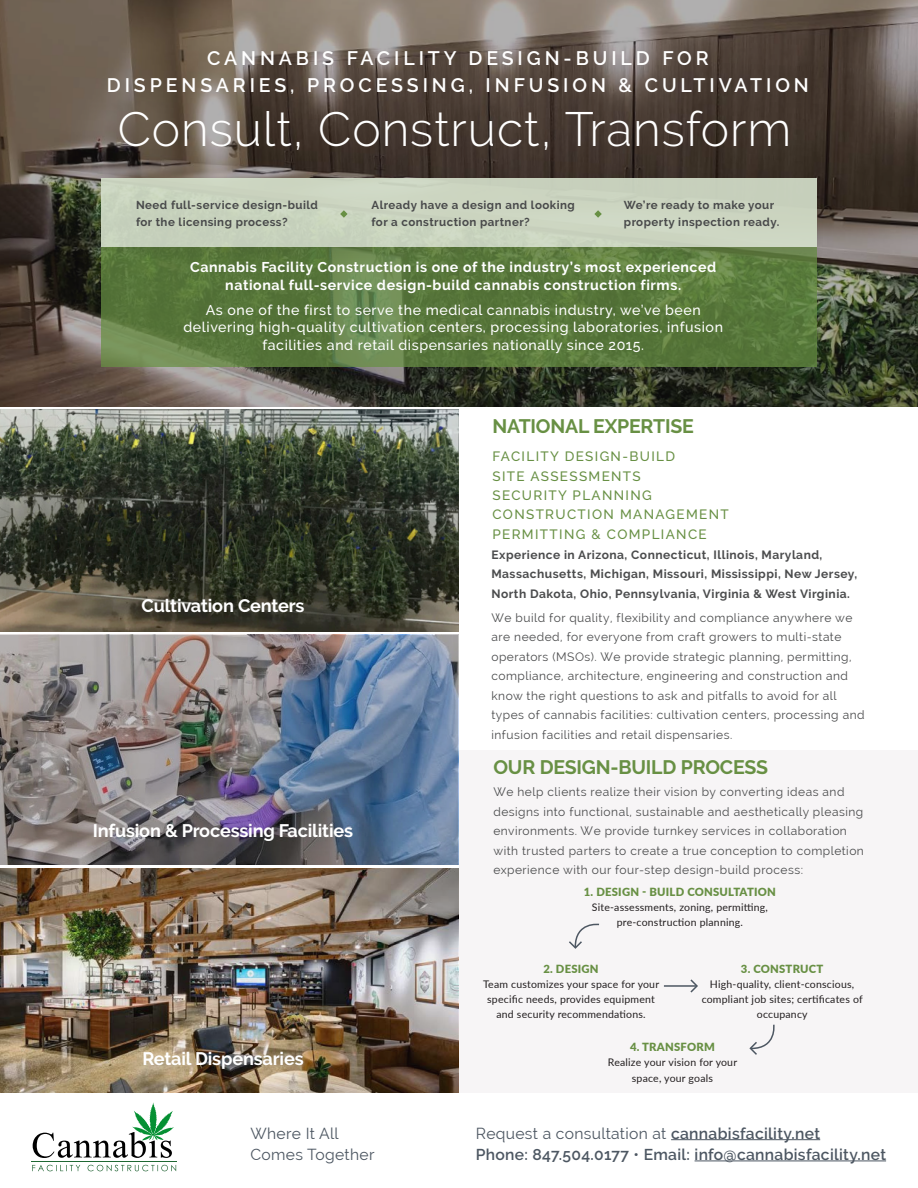
<style>
.page{position:relative;width:918px;height:1188px;background:#fff}
.page>*{position:absolute;margin:0;border:0;box-sizing:border-box;transform-origin:0 0}
.t1{font:300 48px "Raleway";letter-spacing:.02em;color:#fff}
.t2{font:600 19.5px "Raleway";letter-spacing:.2em;color:#fff}
.t3{font:700 19.5px "Raleway";letter-spacing:-.01em;color:#689044}
.t4{font:700 18.15px "Raleway";letter-spacing:-.01em;color:#fff}
.t5{font:600 15.6px/21.1px "Raleway";letter-spacing:.02em;color:#4d5762}
.t6{font:15.6px/21.1px "Raleway";letter-spacing:.02em;color:#4d5762}
.t7{font:500 14.1px/17.5px "Raleway";letter-spacing:.04em;color:#fff;text-align:center}
.t8{font:700 14.1px/17.5px "Raleway";letter-spacing:.04em;color:#fff;text-align:center}
.t9{font:500 13.5px/19.4px "Raleway";letter-spacing:.1em;color:#689044}
.t10{font:12px/19.5px "Raleway";letter-spacing:.04em;color:#4b4c4d}
.t11{font:700 12px/19.5px "Raleway";letter-spacing:.04em;color:#4b4c4d}
.t12{font:700 11.55px/16.6px "Raleway";letter-spacing:.04em;color:#494a4b}
.t13{font:900 11.25px "Lato";letter-spacing:.02em;color:#689044}
.t14{font:10.5px/15px "Lato";letter-spacing:.02em;color:#231f20;text-align:center}
.s1{font-weight:400}
.s2{font-weight:500}
</style>
<div class="page">
<div style="left:459px;top:750px;width:459px;height:343px;background:#f3f0f1"></div>
<svg style="left:0;top:0;width:918px;height:407px;background:#584f45"></svg>
<img style="left:0;top:410px;width:459px;height:221px">
<img style="left:0;top:635px;width:458px;height:230px">
<svg style="left:101px;top:264px;width:716px;height:103px;background:#5b7a3f"></svg>
<div style="left:93px;top:178px;width:732px;height:86px;background:#231f20;opacity:.1"></div>
<div style="left:101px;top:178px;width:716px;height:69px;background:#cad4bf"></div>
<svg style="left:340px;top:210px;width:8px;height:8px"></svg>
<svg style="left:594px;top:210px;width:8px;height:8px"></svg>
<img style="left:0;top:869px;width:458px;height:224px">
<svg style="left:569px;top:923px;width:30px;height:26px"></svg>
<svg style="left:749px;top:1024px;width:26px;height:31px"></svg>
<svg style="left:690px;top:979px;width:8px;height:14px"></svg>
<hr style="left:664px;top:985px;width:33px;height:2px;background:#4d5762">
<hr style="left:671px;top:1139px;width:149px;height:1px;background:#4d5762">
<hr style="left:695px;top:1161px;width:191px;height:1px;background:#4d5762">
<svg style="left:32px;top:1165px;width:144px;height:6px"></svg>
<svg style="left:33px;top:1102px;width:141px;height:56px"></svg>
<hr style="left:31px;top:1161px;width:145px;height:1px;background:#1f6833">
<p class="t2" style="left:207px;top:47px;width:503px">CANNABIS FACILITY DESIGN-BUILD FOR</p>
<p class="t2" style="left:107px;top:74px;width:704px">DISPENSARIES, PROCESSING, INFUSION &amp; CULTIVATION</p>
<p class="t1" style="left:118px;top:101px;width:675px">Consult, Construct, Transform</p>
<p class="t12" style="left:136px;top:197px;width:183px">Need full-service design-build</p>
<p class="t12" style="left:136px;top:213px;width:153px">for the licensing process?</p>
<p class="t8" style="left:190px;top:258px;width:528px">Cannabis Facility Construction is one of the industry’s most experienced national full-service design-build cannabis construction firms.</p>
<p class="t7" style="left:183px;top:301px;width:541px">As one of the first to serve the medical cannabis industry, we’ve been delivering high-quality cultivation centers, processing laboratories, infusion facilities and retail dispensaries nationally since 2015.</p>
<p class="t12" style="left:372px;top:197px;width:205px">Already have a design and looking for a construction partner?</p>
<p class="t12" style="left:624px;top:197px;width:157px">We’re ready to make your property inspection ready.</p>
<p class="t4" style="left:141px;top:595px;width:165px">Cultivation Centers</p>
<p class="t4" style="left:93px;top:820px;width:262px">Infusion &amp; Processing Facilities</p>
<p class="t4" style="left:142px;top:1048px;width:163px">Retail Dispensaries</p>
<p class="t6" style="left:251px;top:1122px;width:125px">Where It All<br>Comes Together</p>
<p class="t3" style="left:492px;top:415px;width:203px">NATIONAL EXPERTISE</p>
<p class="t9" style="left:492px;top:447px;width:184px">FACILITY DESIGN-BUILD</p>
<p class="t9" style="left:492px;top:466px;width:238px">SITE ASSESSMENTS<br>SECURITY PLANNING<br>CONSTRUCTION MANAGEMENT<br>PERMITTING &amp; COMPLIANCE</p>
<p class="t11" style="left:491px;top:545px;width:367px">Experience in Arizona, Connecticut, Illinois, Maryland,<br>Massachusetts, Michigan, Missouri, Mississippi, New Jersey,<br>North Dakota, Ohio, Pennsylvania, Virginia &amp; West Virginia.</p>
<p class="t10" style="left:491px;top:608px;width:375px">We build for quality, flexibility and compliance anywhere we are needed, for everyone from craft growers to multi-state operators (MSOs). We provide strategic planning, permitting, compliance, architecture, engineering and construction and know the right questions to ask and pitfalls to avoid for all types of cannabis facilities: cultivation centers, processing and infusion facilities and retail dispensaries.</p>
<p class="t3" style="left:493px;top:756px;width:276px">OUR DESIGN-BUILD PROCESS</p>
<p class="t10" style="left:493px;top:782px;width:372px">We help clients realize their vision by converting ideas and designs into functional, sustainable and aesthetically pleasing environments. We provide turnkey services in collaboration with trusted parters to create a true conception to completion experience with our four-step design-build process:</p>
<p class="t13" style="left:584px;top:884px;width:194px">1. DESIGN - BUILD CONSULTATION</p>
<p class="t14" style="left:592px;top:899px;width:178px">Site-assessments, zoning, permitting, pre-construction planning.</p>
<p class="t13" style="left:543px;top:960px;width:57px">2. DESIGN</p>
<p class="t14" style="left:483px;top:976px;width:178px">Team customizes your space for your specific needs, provides equipment and security recommendations.</p>
<p class="t13" style="left:741px;top:960px;width:84px">3. CONSTRUCT</p>
<p class="t14" style="left:702px;top:976px;width:163px">High-quality, client-conscious, compliant job sites; certificates of occupancy</p>
<p class="t13" style="left:630px;top:1038px;width:86px">4. TRANSFORM</p>
<p class="t14" style="left:608px;top:1053px;width:131px;line-height:16.5px">Realize your vision for your space, your goals</p>
<p class="t5" style="left:476px;top:1122px;width:412px"><span class="s1">Request a consultation at</span> cannabisfacility.net<br>Phone: 847.504.0177 <span class="s2">•</span> Email: info@cannabisfacility.net</p>
</div>
